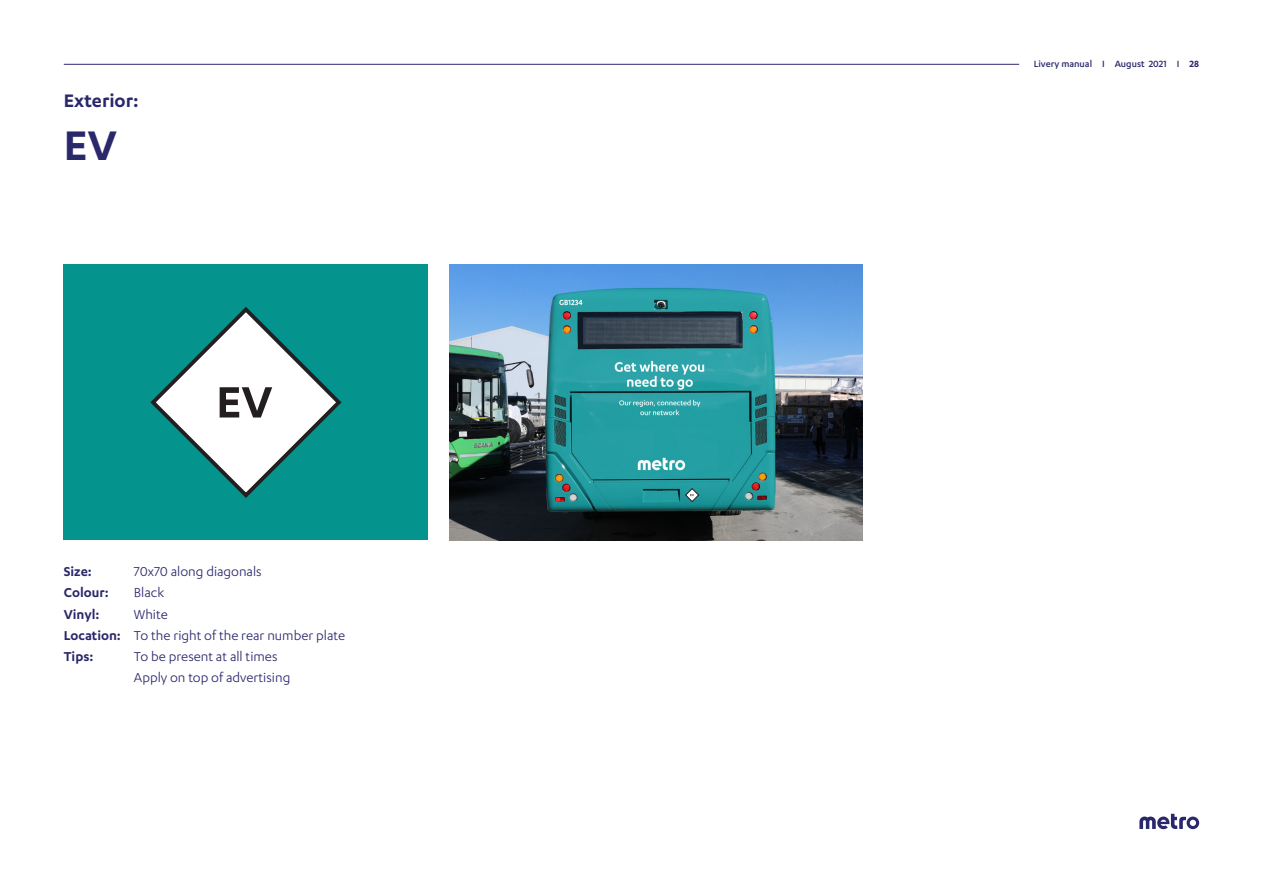
<style>
.page{position:relative;width:1263px;height:893px;background:#fff}
.page>*{position:absolute;margin:0;border:0;box-sizing:border-box;transform-origin:0 0}
.Page_title{font:600 48px "Karbon";color:#2a276b}
.Section{font:600 21px "Karbon";color:#2a276b}
.Body_copy{font:15px "Karbon";color:#2a276b}
.Body_copy_-_BOLD{font:600 15px "Karbon";color:#2a276b}
.t1{font:500 10.5px "Karbon";color:#2a276b}
.s1{font-weight:600}
</style>
<div class="page">
<svg style="left:1139px;top:814px;width:60px;height:15px"></svg>
<hr style="left:64px;top:64px;width:955px;height:1px;background:#2a276b">
<div style="left:64px;top:265px;width:364px;height:275px;background:#04938d"></div>
<svg style="left:150px;top:307px;width:192px;height:191px"></svg>
<img style="left:449px;top:265px;width:414px;height:275px">
<svg style="left:685px;top:488px;width:14px;height:14px"></svg>
<p class="Section" style="left:64px;top:89px;width:76px">Exterior:</p>
<p class="Page_title" style="left:64px;top:118px;width:54px">EV</p>
<p class="Body_copy_-_BOLD" style="left:64px;top:563px;width:30px">Size:</p>
<p class="Body_copy" style="left:134px;top:563px;width:129px">70x70 along diagonals</p>
<p class="Body_copy_-_BOLD" style="left:64px;top:584px;width:46px">Colour:</p>
<p class="Body_copy" style="left:134px;top:584px;width:32px">Black</p>
<p class="Body_copy_-_BOLD" style="left:64px;top:605px;width:37px">Vinyl:</p>
<p class="Body_copy" style="left:134px;top:606px;width:35px">White</p>
<p class="Body_copy_-_BOLD" style="left:64px;top:627px;width:59px">Location:</p>
<p class="Body_copy" style="left:134px;top:627px;width:213px">To the right of the rear number plate</p>
<p class="Body_copy_-_BOLD" style="left:64px;top:648px;width:31px">Tips:</p>
<p class="Body_copy" style="left:134px;top:648px;width:145px">To be present at all times</p>
<p class="Body_copy" style="left:134px;top:669px;width:158px">Apply on top of advertising</p>
<p class="t1" style="left:1034px;top:58px;width:167px">Livery manual I August 2021 I <span class="s1">28</span></p>
</div>
